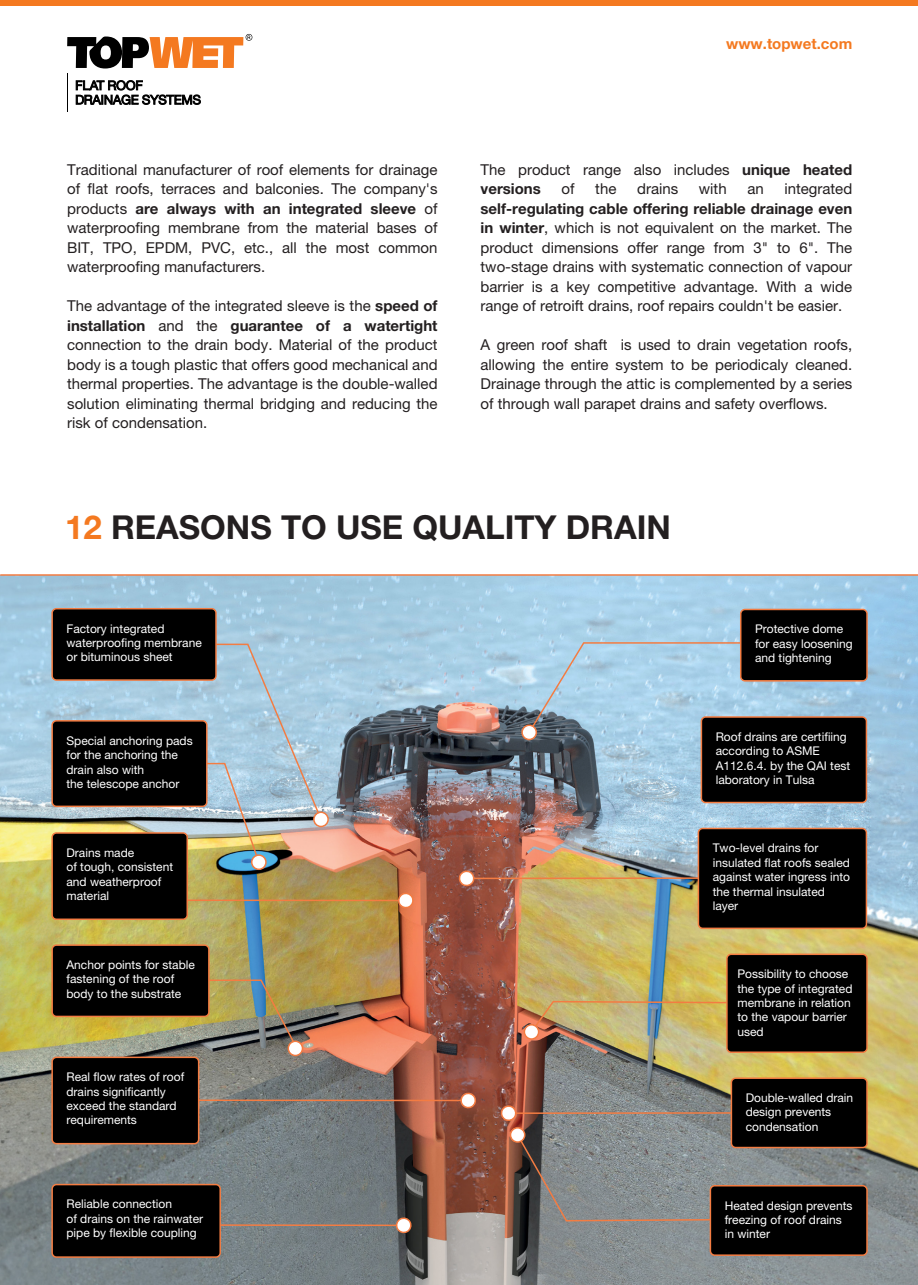
<style>
.page{position:relative;width:918px;height:1285px;background:#fff}
.page>*{position:absolute;margin:0;border:0;box-sizing:border-box;transform-origin:0 0}
.t1{font:700 33px "Helvetica Neue LT Pro";color:#231f20}
.t2{font:15px/19.5px "Helvetica Neue LT Pro";color:#231f20;text-align:justify}
.t3{font:700 15px "Helvetica Neue LT Pro";color:#f47920}
.t4{font:12px/14.4px "Helvetica Neue LT Pro";color:#fff}
.s1{font-weight:700}
.s2{color:#f47920}
</style>
<div class="page">
<img style="left:0;top:575px;width:918px;height:709px">
<hr style="left:0;top:574px;width:918px;height:1px;background:#f37c42">
<img style="left:182px;top:978px;width:117px;height:72px">
<svg style="left:527px;top:641px;width:233px;height:93px;background:#a9cbe1"></svg>
<img style="left:529px;top:1000px;width:197px;height:34px">
<svg style="left:516px;top:1132px;width:214px;height:90px;background:#808384"></svg>
<hr style="left:465px;top:877px;width:251px;height:2px;background:#f37c42">
<hr style="left:509px;top:1112px;width:240px;height:1px;background:#f37c42">
<hr style="left:168px;top:1099px;width:299px;height:2px;background:#f37c42">
<hr style="left:190px;top:1224px;width:212px;height:2px;background:#f37c42">
<div style="left:52px;top:721px;width:155px;height:85px;background:#000;border-radius:4px"></div>
<div style="left:51px;top:720px;width:157px;height:87px;border:2px solid #f37c42;border-radius:4px"></div>
<div style="left:52px;top:608px;width:164px;height:72px;background:#000;border-radius:4px"></div>
<div style="left:51px;top:608px;width:166px;height:73px;border:2px solid #f37c42;border-radius:4px"></div>
<div style="left:52px;top:833px;width:135px;height:86px;background:#000;border-radius:4px"></div>
<div style="left:51px;top:832px;width:137px;height:88px;border:2px solid #f37c42;border-radius:4px"></div>
<div style="left:52px;top:1184px;width:168px;height:73px;background:#000;border-radius:4px"></div>
<div style="left:51px;top:1183px;width:170px;height:74px;border:2px solid #f37c42;border-radius:4px"></div>
<div style="left:52px;top:945px;width:157px;height:71px;background:#000;border-radius:4px"></div>
<div style="left:51px;top:944px;width:159px;height:73px;border:2px solid #f37c42;border-radius:4px"></div>
<div style="left:52px;top:1057px;width:147px;height:86px;background:#000;border-radius:4px"></div>
<div style="left:51px;top:1056px;width:148px;height:88px;border:2px solid #f37c42;border-radius:4px"></div>
<div style="left:701px;top:717px;width:165px;height:85px;background:#000;border-radius:4px"></div>
<div style="left:701px;top:716px;width:166px;height:87px;border:2px solid #f37c42;border-radius:4px"></div>
<div style="left:741px;top:609px;width:126px;height:72px;background:#000;border-radius:4px"></div>
<div style="left:740px;top:608px;width:128px;height:73px;border:2px solid #f37c42;border-radius:4px"></div>
<div style="left:698px;top:828px;width:168px;height:100px;background:#000;border-radius:4px"></div>
<div style="left:698px;top:827px;width:169px;height:102px;border:2px solid #f37c42;border-radius:4px"></div>
<div style="left:731px;top:1078px;width:136px;height:69px;background:#000;border-radius:4px"></div>
<div style="left:731px;top:1077px;width:137px;height:71px;border:2px solid #f37c42;border-radius:4px"></div>
<div style="left:727px;top:954px;width:140px;height:98px;background:#000;border-radius:4px"></div>
<div style="left:726px;top:953px;width:142px;height:100px;border:2px solid #f37c42;border-radius:4px"></div>
<div style="left:710px;top:1185px;width:157px;height:70px;background:#000;border-radius:4px"></div>
<div style="left:710px;top:1184px;width:158px;height:71px;border:2px solid #f37c42;border-radius:4px"></div>
<svg style="left:205px;top:643px;width:118px;height:221px;background:#a9bec6"></svg>
<div style="left:314px;top:812px;width:14px;height:14px;background:#fff;border-radius:50%"></div>
<div style="left:313px;top:811px;width:16px;height:16px;border:2px solid #f37c42;border-radius:50%"></div>
<div style="left:522px;top:725px;width:14px;height:14px;background:#fff;border-radius:50%"></div>
<div style="left:521px;top:724px;width:16px;height:16px;border:2px solid #f37c42;border-radius:50%"></div>
<div style="left:252px;top:855px;width:14px;height:14px;background:#fff;border-radius:50%"></div>
<div style="left:251px;top:854px;width:16px;height:16px;border:2px solid #f37c42;border-radius:50%"></div>
<div style="left:288px;top:1041px;width:14px;height:14px;background:#fff;border-radius:50%"></div>
<div style="left:288px;top:1040px;width:15px;height:16px;border:2px solid #f37c42;border-radius:50%"></div>
<div style="left:524px;top:1024px;width:15px;height:15px;background:#fff;border-radius:50%"></div>
<div style="left:524px;top:1024px;width:15px;height:15px;border:2px solid #f37c42;border-radius:50%"></div>
<div style="left:511px;top:1127px;width:14px;height:15px;background:#fff;border-radius:50%"></div>
<div style="left:510px;top:1127px;width:15px;height:15px;border:2px solid #f37c42;border-radius:50%"></div>
<svg style="left:185px;top:874px;width:229px;height:35px;background:#ac9255"></svg>
<svg style="left:395px;top:1216px;width:17px;height:18px"></svg>
<svg style="left:459px;top:1091px;width:17px;height:18px"></svg>
<svg style="left:459px;top:869px;width:16px;height:18px"></svg>
<svg style="left:501px;top:1104px;width:16px;height:18px"></svg>
<svg style="left:67px;top:34px;width:185px;height:34px"></svg>
<hr style="left:67px;top:73px;width:1px;height:38px;background:#000">
<svg style="left:76px;top:80px;width:125px;height:24px"></svg>
<div style="left:0;top:0;width:918px;height:6px;background:#f47920"></div>
<p class="t3" style="left:726px;top:34px;width:128px">www.topwet.com</p>
<p class="t2" style="left:67px;top:159px;width:372px">Traditional manufacturer of roof elements for drainage of flat roofs, terraces and balconies. The company's products <span class="s1">are always with an integrated sleeve</span> of waterproofing membrane from the material bases of BIT, TPO, EPDM, PVC, etc., all the most common waterproofing manufacturers.</p>
<p class="t2" style="left:67px;top:296px;width:372px">The advantage of the integrated sleeve is the <span class="s1">speed of installation</span> and the <span class="s1">guarantee of a watertight </span>connection to the drain body. Material of the product body is a tough plastic that offers good mechanical and thermal properties. The advantage is the double-walled solution eliminating thermal bridging and reducing the risk of condensation.</p>
<p class="t2" style="left:481px;top:159px;width:373px">The product range also includes <span class="s1">unique heated versions</span></p>
<p class="t2" style="left:562px;top:179px;width:15px">of</p>
<p class="t2" style="left:595px;top:179px;width:23px">the</p>
<p class="t2" style="left:637px;top:179px;width:43px">drains</p>
<p class="t2" style="left:699px;top:179px;width:29px">with</p>
<p class="t2" style="left:747px;top:179px;width:18px">an</p>
<p class="t2" style="left:784px;top:179px;width:69px">integrated</p>
<p class="t2" style="left:481px;top:198px;width:373px"><span class="s1">self-regulating cable offering reliable drainage even in winter</span>, which is not equivalent on the market. The product dimensions offer range from 3" to 6". The two-stage drains with systematic connection of vapour barrier is a key competitive advantage. With a wide range of retroift drains, roof repairs couldn't be easier.</p>
<p class="t2" style="left:481px;top:335px;width:373px">A green roof shaft is used to drain vegetation roofs, allowing the entire system to be periodicaly cleaned.<br>Drainage through the attic is complemented by a series of through wall parapet drains and safety overflows.</p>
<h1 class="t1" style="left:65px;top:507px;width:607px"><span class="s2">12</span> REASONS TO USE QUALITY DRAIN</h1>
<p class="t4" style="left:66px;top:621px;width:137px">Factory integrated waterproofing membrane or bituminous sheet</p>
<p class="t4" style="left:66px;top:733px;width:128px">Special anchoring pads for the anchoring the drain also with<br>the telescope anchor</p>
<p class="t4" style="left:66px;top:845px;width:108px">Drains made<br>of tough, consistent and weatherproof material</p>
<p class="t4" style="left:66px;top:957px;width:130px">Anchor points for stable fastening of the roof body to the substrate</p>
<p class="t4" style="left:66px;top:1069px;width:119px">Real flow rates of roof drains significantly exceed the standard requirements</p>
<p class="t4" style="left:66px;top:1196px;width:138px">Reliable connection<br>of drains on the rainwater pipe by flexible coupling</p>
<p class="t4" style="left:755px;top:621px;width:99px">Protective dome for easy loosening and tightening</p>
<p class="t4" style="left:716px;top:729px;width:136px">Roof drains are certifiing according to ASME<br>A112.6.4. by the QAI test laboratory in Tulsa</p>
<p class="t4" style="left:713px;top:840px;width:139px">Two-level drains for insulated flat roofs sealed against water ingress into the thermal insulated layer</p>
<p class="t4" style="left:738px;top:966px;width:116px">Possibility to choose the type of integrated membrane in relation to the vapour barrier used</p>
<p class="t4" style="left:746px;top:1090px;width:109px">Double-walled drain design prevents condensation</p>
<p class="t4" style="left:725px;top:1197px;width:129px">Heated design prevents freezing of roof drains in winter</p>
</div>
